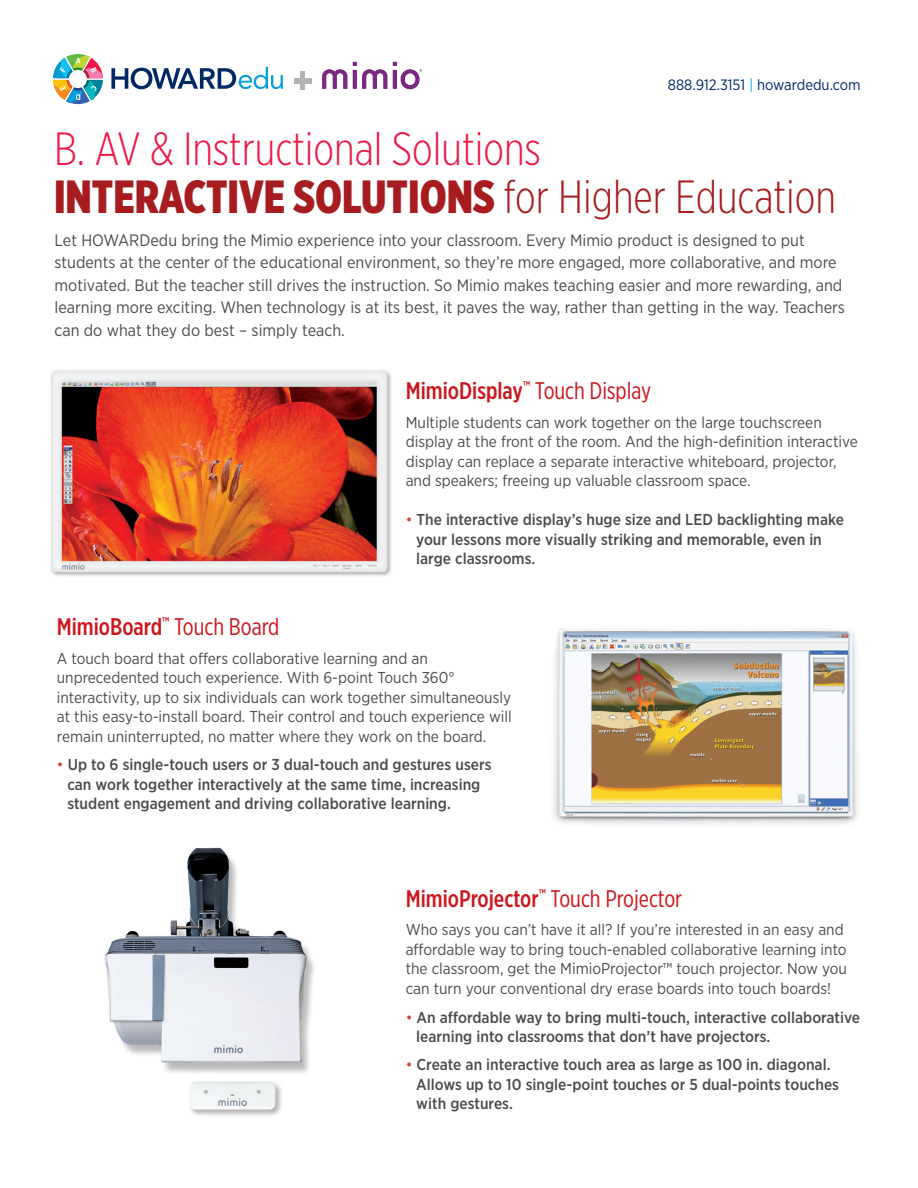
<style>
.page{position:relative;width:918px;height:1188px;background:#fff}
.page>*{position:absolute;margin:0;border:0;box-sizing:border-box;transform-origin:0 0}
.t1{font:300 46.5px/48px "Gotham X Narrow";color:#ed1845}
.t2{font:500 24px "Gotham X Narrow";color:#cd151d}
.t3{font:16.5px/22.5px "Gotham Narrow";color:#4b4c4d}
.t4{font:15.75px/19.5px "Gotham Narrow";color:#4b4c4d}
.t5{font:500 15.75px/19.5px "Gotham Narrow";color:#4b4c4d}
.t6{font:15px "Gotham Narrow";color:#002964}
.s1{color:#069edb}
.s2{font-weight:900;color:#a61c1f}
.s3{color:#a61c1f}
.s4{font-weight:400}
.s5{font-weight:400;color:#d4432e}
</style>
<div class="page">
<hr style="left:301px;top:72px;width:4px;height:18px;background:#b2b3b7">
<div style="left:294px;top:78px;width:18px;height:5px;background:#b2b3b7"></div>
<svg style="left:111px;top:67px;width:172px;height:22px"></svg>
<svg style="left:53px;top:54px;width:50px;height:50px"></svg>
<img style="left:322px;top:61px;width:100px;height:29px">
<img style="left:50px;top:370px;width:341px;height:206px">
<img style="left:104px;top:847px;width:211px;height:269px">
<img style="left:553px;top:628px;width:305px;height:197px">
<p class="t6" style="left:668px;top:75px;width:194px">888.912.3151 <span class="s1">|</span> howardedu.com</p>
<h1 class="t1" style="left:54px;top:123px;width:784px">B. AV &amp; Instructional Solutions<br><span class="s2">INTERACTIVE SOLUTIONS</span> <span class="s3">for Higher Education</span></h1>
<p class="t3" style="left:55px;top:228px;width:792px">Let HOWARDedu bring the Mimio experience into your classroom. Every Mimio product is designed to put students at the center of the educational environment, so they’re more engaged, more collaborative, and more motivated. But the teacher still drives the instruction. So Mimio makes teaching easier and more rewarding, and learning more exciting. When technology is at its best, it paves the way, rather than getting in the way. Teachers can do what they do best – simply teach.</p>
<h2 class="t2" style="left:406px;top:376px;width:247px">MimioDisplay<sup>™</sup> <span class="s4">Touch Display</span></h2>
<p class="t4" style="left:406px;top:412px;width:454px">Multiple students can work together on the large touchscreen display at the front of the room. And the high-definition interactive display can replace a separate interactive whiteboard, projector, and speakers; freeing up valuable classroom space.</p>
<p class="t5" style="left:416px;top:510px;width:429px;text-indent:-11px"><span class="s5">•</span> The interactive display’s huge size and LED backlighting make your lessons more visually striking and memorable, even in large classrooms.</p>
<h2 class="t2" style="left:57px;top:612px;width:224px">MimioBoard<sup>™</sup> <span class="s4">Touch Board</span></h2>
<p class="t4" style="left:57px;top:648px;width:457px">A touch board that offers collaborative learning and an unprecedented touch experience. With 6-point Touch 360° interactivity, up to six individuals can work together simultaneously at this easy-to-install board. Their control and touch experience will remain uninterrupted, no matter where they work on the board.</p>
<p class="t5" style="left:67px;top:755px;width:426px;text-indent:-11px"><span class="s5">•</span> Up to 6 single-touch users or 3 dual-touch and gestures users can work together interactively at the same time, increasing student engagement and driving collaborative learning.</p>
<h2 class="t2" style="left:406px;top:884px;width:278px">MimioProjector<sup>™</sup> <span class="s4">Touch Projector</span></h2>
<p class="t4" style="left:406px;top:920px;width:443px">Who says you can’t have it all? If you’re interested in an easy and affordable way to bring touch-enabled collaborative learning into the classroom, get the MimioProjector™ touch projector. Now you can turn your conventional dry erase boards into touch boards!</p>
<p class="t5" style="left:416px;top:1007px;width:446px;text-indent:-11px"><span class="s5">•</span> An affordable way to bring multi-touch, interactive collaborative learning into classrooms that don’t have projectors.</p>
<p class="t5" style="left:416px;top:1055px;width:424px;text-indent:-11px"><span class="s5">•</span> Create an interactive touch area as large as 100 in. diagonal.<br>Allows up to 10 single-point touches or 5 dual-points touches with gestures.</p>
</div>
